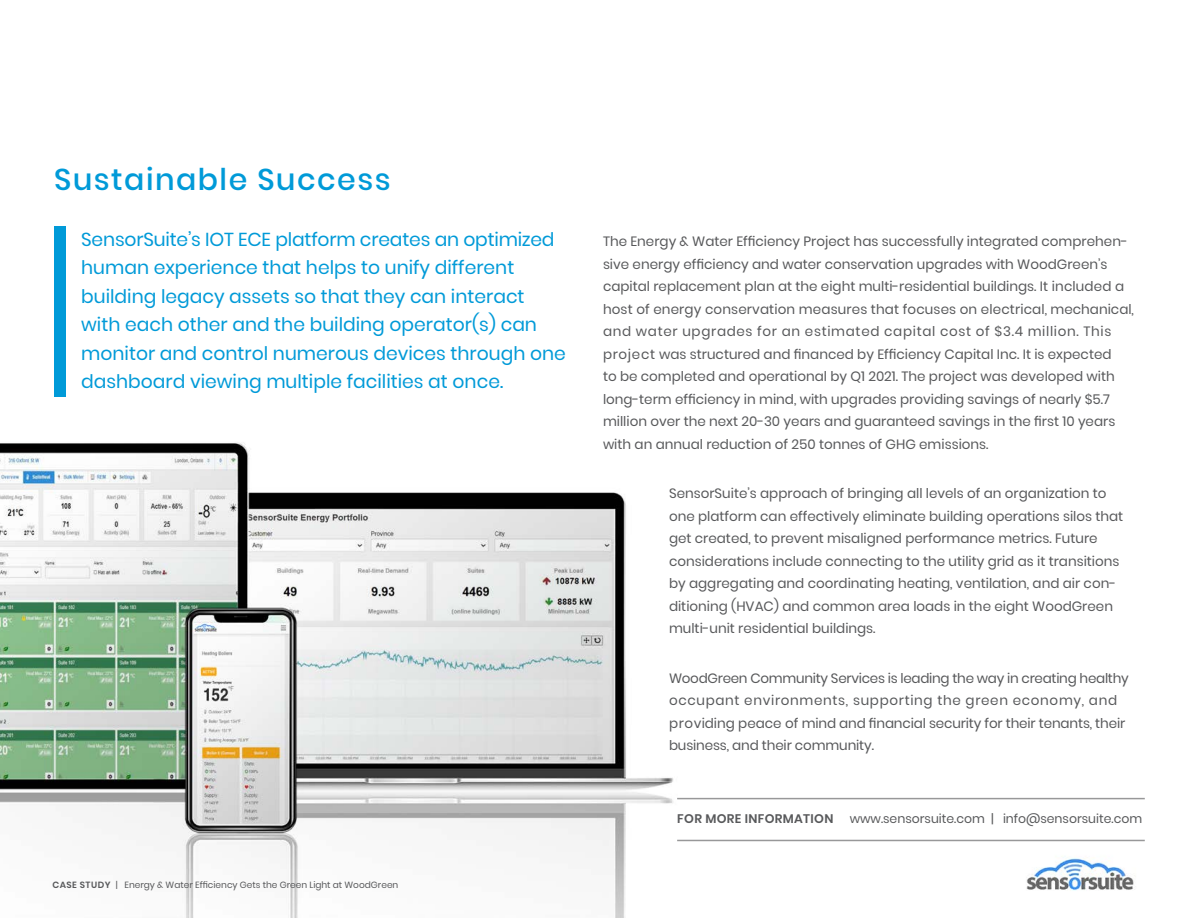
<style>
.page{position:relative;width:1188px;height:918px;background:#fff}
.page>*{position:absolute;margin:0;border:0;box-sizing:border-box;transform-origin:0 0}
.t1{font:500 30px "Poppins";letter-spacing:.05em;color:#009ad8}
.t2{font:18.75px/28.5px "Poppins";color:#009ad8}
.t3{font:13.5px/22.5px "Poppins";color:#58595b}
.t4{font:12.45px "Poppins";color:#58595b}
.t5{font:600 12.45px "Poppins";letter-spacing:.025em;color:#58595b}
.t6{font:9px "Poppins";color:#58595b}
.s1{font-weight:600}
</style>
<div class="page">
<img style="left:0;top:442px;width:706px;height:476px">
<div style="left:54px;top:226px;width:11px;height:171px;background:#009ad8"></div>
<img style="left:998px;top:839px;width:147px;height:52px">
<hr style="left:677px;top:798px;width:468px;height:1px;background:#989899">
<hr style="left:677px;top:840px;width:468px;height:1px;background:#989899">
<h1 class="t1" style="left:54px;top:162px;width:338px">Sustainable Success</h1>
<p class="t2" style="left:81px;top:225px;width:486px">SensorSuite’s IOT ECE platform creates an optimized human experience that helps to unify different building legacy assets so that they can interact with each other and the building operator(s) can monitor and control numerous devices through one dashboard viewing multiple facilities at once.</p>
<p class="t3" style="left:603px;top:230px;width:533px">The Energy &amp; Water Efficiency Project has successfully integrated comprehen&shy;sive energy efficiency and water conservation upgrades with WoodGreen’s capital replacement plan at the eight multi-residential buildings. It included a host of energy conservation measures that focuses on electrical, mechanical, and water upgrades for an estimated capital cost of $3.4 million. This project was structured and financed by Efficiency Capital Inc. It is expected<br>to be completed and operational by Q1 2021. The project was developed with long-term efficiency in mind, with upgrades providing savings of nearly $5.7 million over the next 20-30 years and guaranteed savings in the first 10 years with an annual reduction of 250 tonnes of GHG emissions.</p>
<p class="t3" style="left:669px;top:483px;width:456px">SensorSuite’s approach of bringing all levels of an organization to one platform can effectively eliminate building operations silos that get created, to prevent misaligned performance metrics. Future considerations include connecting to the utility grid as it transitions by aggregating and coordinating heating, ventilation, and air con&shy;ditioning (HVAC) and common area loads in the eight WoodGreen multi-unit residential buildings.</p>
<p class="t3" style="left:669px;top:667px;width:461px">WoodGreen Community Services is leading the way in creating healthy occupant environments, supporting the green economy, and providing peace of mind and financial security for their tenants, their business, and their community.</p>
<p class="t6" style="left:52px;top:880px;width:347px"><span class="s1">CASE STUDY</span> | Energy &amp; Water Efficiency Gets the Green Light at WoodGreen</p>
<p class="t5" style="left:677px;top:811px;width:158px">FOR MORE INFORMATION</p>
<p class="t4" style="left:850px;top:811px;width:294px">www.sensorsuite.com | info@sensorsuite.com</p>
</div>
